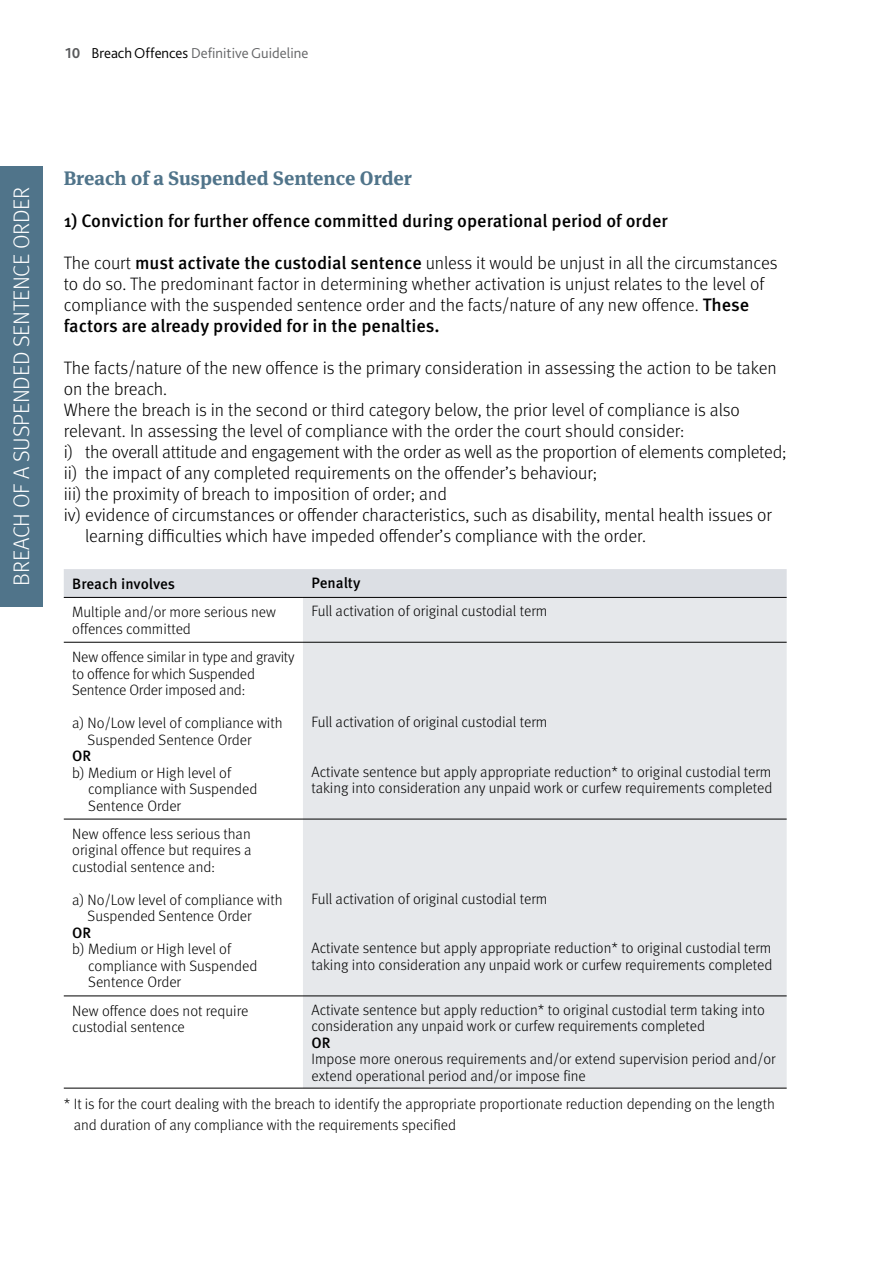
<style>
.page{position:relative;width:893px;height:1263px;background:#fff}
.page>*{position:absolute;margin:0;border:0;box-sizing:border-box;transform-origin:0 0}
.t1{font:300 22.5px "Meta OT";letter-spacing:-.005em;color:#fff}
.A_head{font:700 19.5px "Meta Serif OT";color:#50748a}
.body_text{font:300 18px/21px "Meta OT";color:#000}
.B_head{font:500 18px "Meta OT";color:#000}
.table_text{font:300 15px/16.5px "Meta OT";color:#000}
.body_text-2{font:300 15px/21px "Meta OT";color:#000}
.t2{font:300 15px "Bliss 2";color:#636466}
.table_text_bold{font:500 15px "Meta OT";letter-spacing:-.005em;color:#000}
.table_text-2{font:500 15px "Meta OT";color:#000}
.s1{font-weight:700;color:#58595b}
.s2{color:#000}
.s3{font-weight:500}
</style>
<div class="page">
<div style="left:0;top:166px;width:43px;height:440px;background:#50748a"></div>
<div style="left:64px;top:569px;width:723px;height:28px;background:#dcdfe4"></div>
<div style="left:303px;top:598px;width:484px;height:490px;background:#e6e8eb"></div>
<hr style="left:64px;top:597px;width:239px;height:1px;background:#000">
<hr style="left:303px;top:597px;width:484px;height:1px;background:#000">
<hr style="left:64px;top:642px;width:239px;height:1px;background:#000">
<hr style="left:303px;top:642px;width:484px;height:1px;background:#000">
<hr style="left:64px;top:819px;width:239px;height:1px;background:#000">
<hr style="left:303px;top:819px;width:484px;height:1px;background:#000">
<hr style="left:64px;top:996px;width:239px;height:1px;background:#000">
<hr style="left:303px;top:996px;width:484px;height:1px;background:#000">
<hr style="left:64px;top:1088px;width:239px;height:1px;background:#000">
<hr style="left:303px;top:1088px;width:484px;height:1px;background:#000">
<p class="t2" style="left:65px;top:43px;width:244px"><span class="s1">10</span> <span class="s2">Breach Offences</span> Definitive Guideline</p>
<h1 class="t1" style="left:8px;top:586px;width:400px;rotate:-90deg">BREACH OF A SUSPENDED SENTENCE ORDER</h1>
<p class="A_head" style="left:64px;top:166px;width:350px">Breach of a Suspended Sentence Order</p>
<p class="B_head" style="left:64px;top:210px;width:605px">1) Conviction for further offence committed during operational period of order</p>
<p class="body_text" style="left:64px;top:253px;width:715px">The court <span class="s3">must activate the custodial sentence</span> unless it would be unjust in all the circumstances to do so. The predominant factor in determining whether activation is unjust relates to the level of compliance with the suspended sentence order and the facts/nature of any new offence. <span class="s3">These factors are already provided for in the penalties.</span></p>
<p class="body_text" style="left:64px;top:358px;width:714px">The facts/nature of the new offence is the primary consideration in assessing the action to be taken on the breach.</p>
<p class="body_text" style="left:64px;top:400px;width:678px">Where the breach is in the second or third category below, the prior level of compliance is also relevant. In assessing the level of compliance with the order the court should consider:</p>
<p class="body_text" style="left:64px;top:442px;width:724px">i) the overall attitude and engagement with the order as well as the proportion of elements completed;</p>
<p class="body_text" style="left:64px;top:463px;width:535px">ii) the impact of any completed requirements on the offender’s behaviour;</p>
<p class="body_text" style="left:64px;top:484px;width:385px">iii) the proximity of breach to imposition of order; and</p>
<p class="body_text" style="left:85px;top:505px;width:688px;text-indent:-21px">iv) evidence of circumstances or offender characteristics, such as disability, mental health issues or learning difficulties which have impeded offender’s compliance with the order.</p>
<p class="table_text_bold" style="left:72px;top:575px;width:104px">Breach involves</p>
<p class="table_text_bold" style="left:311px;top:574px;width:50px">Penalty</p>
<p class="table_text" style="left:72px;top:604px;width:205px">Multiple and/or more serious new offences committed</p>
<p class="table_text" style="left:311px;top:603px;width:237px">Full activation of original custodial term</p>
<p class="table_text" style="left:72px;top:649px;width:224px">New offence similar in type and gravity to offence for which Suspended<br>Sentence Order imposed and:</p>
<p class="table_text" style="left:88px;top:715px;width:196px;text-indent:-15px">a) No/Low level of compliance with<br>Suspended Sentence Order</p>
<p class="table_text-2" style="left:72px;top:747px;width:21px">OR</p>
<p class="table_text" style="left:88px;top:764px;width:171px;text-indent:-16px">b) Medium or High level of compliance with Suspended<br>Sentence Order</p>
<p class="table_text" style="left:311px;top:714px;width:237px">Full activation of original custodial term</p>
<p class="table_text" style="left:311px;top:763px;width:462px">Activate sentence but apply appropriate reduction* to original custodial term taking into consideration any unpaid work or curfew requirements completed</p>
<p class="table_text" style="left:72px;top:826px;width:181px;text-align:justify">New offence less serious than original offence but requires a custodial sentence and:</p>
<p class="table_text" style="left:88px;top:892px;width:196px;text-indent:-15px">a) No/Low level of compliance with<br>Suspended Sentence Order</p>
<p class="table_text-2" style="left:72px;top:924px;width:21px">OR</p>
<p class="table_text" style="left:88px;top:941px;width:171px;text-indent:-16px">b) Medium or High level of compliance with Suspended<br>Sentence Order</p>
<p class="table_text" style="left:311px;top:891px;width:237px">Full activation of original custodial term</p>
<p class="table_text" style="left:311px;top:940px;width:462px">Activate sentence but apply appropriate reduction* to original custodial term taking into consideration any unpaid work or curfew requirements completed</p>
<p class="table_text" style="left:72px;top:1002px;width:178px">New offence does not require custodial sentence</p>
<p class="table_text" style="left:311px;top:1001px;width:455px">Activate sentence but apply reduction* to original custodial term taking into consideration any unpaid work or curfew requirements completed</p>
<p class="table_text-2" style="left:311px;top:1034px;width:21px">OR</p>
<p class="table_text" style="left:311px;top:1051px;width:466px">Impose more onerous requirements and/or extend supervision period and/or extend operational period and/or impose fine</p>
<p class="body_text-2" style="left:74px;top:1094px;width:703px;text-indent:-10px">* It is for the court dealing with the breach to identify the appropriate proportionate reduction depending on the length and duration of any compliance with the requirements specified</p>
</div>
